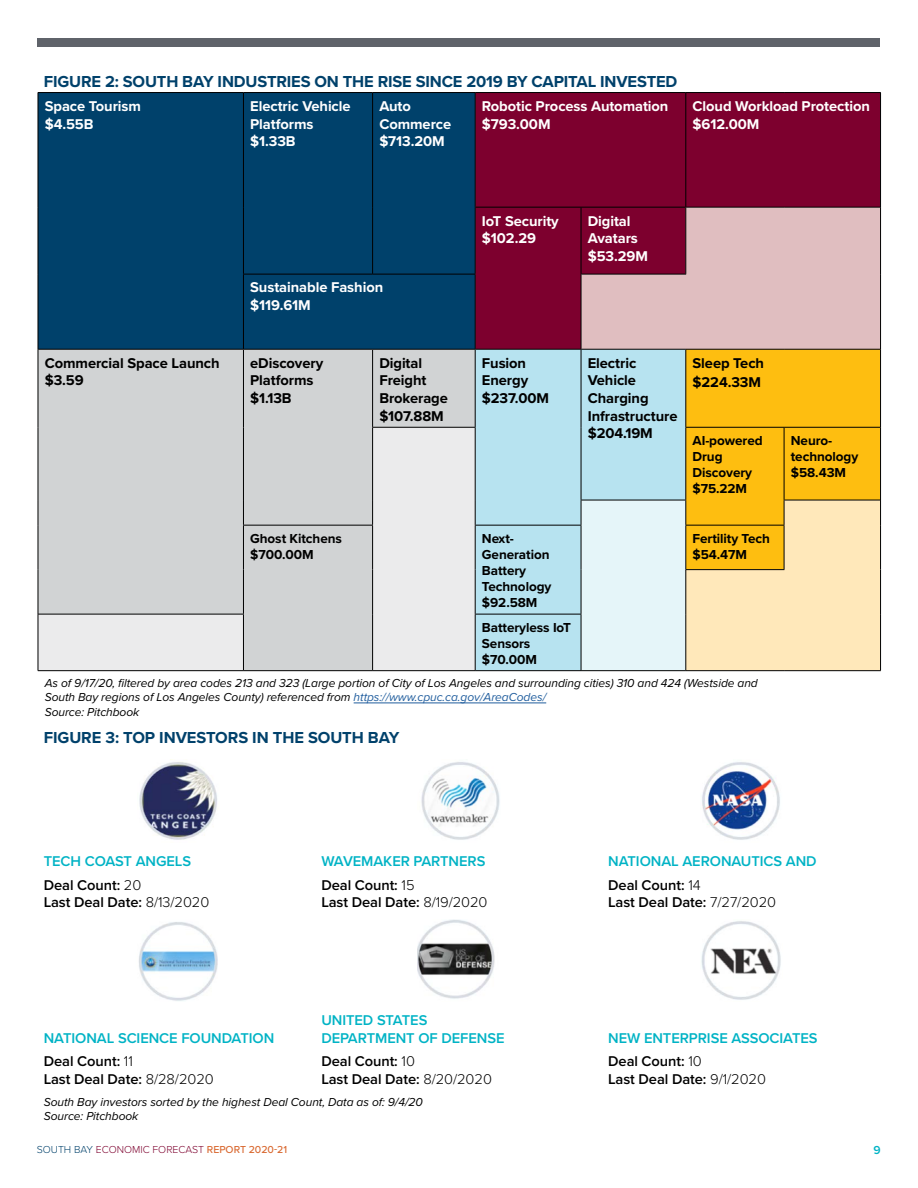
<style>
.page{position:relative;width:918px;height:1188px;background:#fff}
.page>*{position:absolute;margin:0;border:0;box-sizing:border-box;transform-origin:0 0}
.t1{font:700 16.5px "Proxima Nova";letter-spacing:-.01em;color:#00416b}
.t2{font:600 14.7px/17.7px "Proxima Nova";letter-spacing:-.005em;color:#000}
.t3{font:700 14.7px/17.7px "Proxima Nova";letter-spacing:-.005em;color:#fff}
.t4{font:700 14.7px/17.7px "Proxima Nova";letter-spacing:-.005em;color:#000}
.t5{font:600 14.7px/17.7px "Proxima Nova";letter-spacing:-.005em;color:#00b3c5}
.t6{font:700 13.5px/16.2px "Proxima Nova";letter-spacing:-.005em;color:#000}
.t7{font:italic 12px/14.4px "Proxima Nova";letter-spacing:-.005em;color:#000}
.t8{font:600 12px "Proxima Nova";color:#00b3c5}
.t9{font:300 10.5px "Proxima Nova";color:#7d002e}
.s1{color:#215e9e}
.s2{font-weight:300}
.s3{color:#00416b}
.s4{font-weight:500;color:#d96931}
</style>
<div class="page">
<div style="left:38px;top:38px;width:842px;height:8px;background:#5f636a"></div>
<div style="left:39px;top:93px;width:436px;height:256px;background:#00416b"></div>
<div style="left:476px;top:93px;width:404px;height:256px;background:#7d002e"></div>
<div style="left:39px;top:350px;width:436px;height:77px;background:#d1d3d4"></div>
<div style="left:476px;top:350px;width:105px;height:320px;background:#b7e3f0"></div>
<svg style="left:39px;top:427px;width:436px;height:243px;background:#d9dadb"></svg>
<hr style="left:38px;top:92px;width:205px;height:1px;background:#000">
<hr style="left:38px;top:93px;width:1px;height:114px;background:#000">
<hr style="left:243px;top:92px;width:130px;height:1px;background:#000">
<hr style="left:373px;top:92px;width:102px;height:1px;background:#000">
<hr style="left:475px;top:92px;width:106px;height:1px;background:#000">
<hr style="left:581px;top:92px;width:105px;height:1px;background:#000">
<hr style="left:686px;top:92px;width:98px;height:1px;background:#000">
<hr style="left:784px;top:92px;width:97px;height:1px;background:#000">
<hr style="left:880px;top:93px;width:1px;height:114px;background:#000">
<hr style="left:38px;top:207px;width:1px;height:67px;background:#000">
<hr style="left:38px;top:274px;width:1px;height:75px;background:#000">
<hr style="left:38px;top:349px;width:1px;height:78px;background:#000">
<hr style="left:38px;top:427px;width:1px;height:73px;background:#000">
<svg style="left:38px;top:500px;width:1px;height:25px"></svg>
<hr style="left:38px;top:525px;width:1px;height:45px;background:#000">
<hr style="left:38px;top:570px;width:1px;height:44px;background:#000">
<hr style="left:38px;top:614px;width:1px;height:56px;background:#000">
<hr style="left:38px;top:670px;width:205px;height:1px;background:#000">
<hr style="left:243px;top:670px;width:130px;height:1px;background:#000">
<hr style="left:373px;top:670px;width:102px;height:1px;background:#000">
<hr style="left:475px;top:670px;width:106px;height:1px;background:#000">
<hr style="left:243px;top:93px;width:1px;height:114px;background:#000">
<hr style="left:372px;top:93px;width:1px;height:114px;background:#000">
<hr style="left:243px;top:207px;width:1px;height:67px;background:#000">
<hr style="left:372px;top:207px;width:1px;height:67px;background:#000">
<hr style="left:475px;top:93px;width:1px;height:114px;background:#000">
<hr style="left:685px;top:93px;width:1px;height:114px;background:#000">
<hr style="left:475px;top:207px;width:106px;height:1px;background:#000">
<hr style="left:475px;top:208px;width:1px;height:66px;background:#000">
<hr style="left:243px;top:274px;width:130px;height:1px;background:#000">
<hr style="left:243px;top:274px;width:1px;height:75px;background:#000">
<hr style="left:373px;top:274px;width:103px;height:1px;background:#000">
<hr style="left:475px;top:274px;width:1px;height:75px;background:#000">
<hr style="left:38px;top:349px;width:205px;height:1px;background:#000">
<hr style="left:243px;top:349px;width:130px;height:1px;background:#000">
<hr style="left:243px;top:350px;width:1px;height:77px;background:#000">
<hr style="left:373px;top:349px;width:102px;height:1px;background:#000">
<hr style="left:372px;top:350px;width:1px;height:77px;background:#000">
<hr style="left:475px;top:349px;width:106px;height:1px;background:#000">
<hr style="left:475px;top:350px;width:1px;height:77px;background:#000">
<hr style="left:243px;top:427px;width:1px;height:73px;background:#000">
<hr style="left:372px;top:427px;width:104px;height:1px;background:#000">
<hr style="left:372px;top:428px;width:1px;height:72px;background:#000">
<hr style="left:475px;top:428px;width:1px;height:72px;background:#000">
<svg style="left:243px;top:500px;width:1px;height:25px"></svg>
<svg style="left:372px;top:500px;width:1px;height:25px"></svg>
<svg style="left:475px;top:500px;width:1px;height:25px"></svg>
<svg style="left:581px;top:207px;width:300px;height:464px;background:#e1c494"></svg>
<hr style="left:243px;top:525px;width:130px;height:1px;background:#000">
<hr style="left:243px;top:526px;width:1px;height:44px;background:#000">
<hr style="left:372px;top:526px;width:1px;height:44px;background:#000">
<hr style="left:475px;top:525px;width:106px;height:1px;background:#000">
<hr style="left:475px;top:526px;width:1px;height:44px;background:#000">
<hr style="left:581px;top:526px;width:1px;height:44px;background:#000">
<hr style="left:685px;top:525px;width:99px;height:1px;background:#000">
<hr style="left:685px;top:526px;width:1px;height:43px;background:#000">
<hr style="left:784px;top:526px;width:1px;height:43px;background:#000">
<hr style="left:243px;top:570px;width:1px;height:44px;background:#000">
<hr style="left:372px;top:570px;width:1px;height:44px;background:#000">
<hr style="left:475px;top:570px;width:1px;height:44px;background:#000">
<hr style="left:581px;top:570px;width:1px;height:44px;background:#000">
<hr style="left:685px;top:569px;width:99px;height:1px;background:#000">
<hr style="left:685px;top:570px;width:1px;height:44px;background:#000">
<hr style="left:38px;top:614px;width:206px;height:1px;background:#000">
<hr style="left:243px;top:614px;width:1px;height:56px;background:#000">
<hr style="left:372px;top:614px;width:1px;height:56px;background:#000">
<hr style="left:475px;top:614px;width:106px;height:1px;background:#000">
<hr style="left:475px;top:614px;width:1px;height:56px;background:#000">
<hr style="left:581px;top:614px;width:1px;height:56px;background:#000">
<hr style="left:685px;top:614px;width:1px;height:56px;background:#000">
<hr style="left:354px;top:703px;width:192px;height:1px;background:#215e9e">
<img style="left:139px;top:762px;width:78px;height:78px">
<img style="left:421px;top:762px;width:79px;height:78px">
<img style="left:702px;top:762px;width:78px;height:78px">
<img style="left:139px;top:922px;width:79px;height:79px">
<img style="left:418px;top:919px;width:77px;height:80px">
<img style="left:701px;top:921px;width:80px;height:79px">
<h1 class="t1" style="left:44px;top:71px;width:635px">FIGURE 2: SOUTH BAY INDUSTRIES ON THE RISE SINCE 2019 BY CAPITAL INVESTED</h1>
<p class="t3" style="left:45px;top:98px;width:98px">Space Tourism $4.55B</p>
<p class="t3" style="left:250px;top:98px;width:102px">Electric Vehicle<br>Platforms $1.33B</p>
<p class="t3" style="left:379px;top:98px;width:73px">Auto<br>Commerce $713.20M</p>
<p class="t3" style="left:482px;top:98px;width:188px">Robotic Process Automation $793.00M</p>
<p class="t3" style="left:693px;top:98px;width:179px">Cloud Workload Protection $612.00M</p>
<p class="t3" style="left:250px;top:279px;width:134px">Sustainable Fashion $119.61M</p>
<p class="t3" style="left:482px;top:212px;width:78px">IoT Security $102.29</p>
<p class="t3" style="left:588px;top:212px;width:62px">Digital<br>Avatars $53.29M</p>
<p class="t4" style="left:45px;top:354px;width:176px">Commercial Space Launch $3.59</p>
<p class="t4" style="left:250px;top:354px;width:75px">eDiscovery<br>Platforms $1.13B</p>
<p class="t4" style="left:379px;top:354px;width:70px">Digital<br>Freight<br>Brokerage $107.88M</p>
<p class="t4" style="left:482px;top:354px;width:69px">Fusion<br>Energy $237.00M</p>
<p class="t4" style="left:588px;top:354px;width:91px">Electric<br>Vehicle<br>Charging<br>Infrastructure $204.19M</p>
<p class="t4" style="left:693px;top:353px;width:73px;line-height:19.5px">Sleep Tech $224.33M</p>
<p class="t6" style="left:693px;top:433px;width:72px">AI-powered<br>Drug<br>Discovery $75.22M</p>
<p class="t6" style="left:791px;top:433px;width:69px">Neuro&shy;technology $58.43M</p>
<p class="t6" style="left:250px;top:530px;width:93px">Ghost Kitchens $700.00M</p>
<p class="t6" style="left:482px;top:530px;width:71px">Next-<br>Generation<br>Battery<br>Technology $92.58M</p>
<p class="t6" style="left:693px;top:530px;width:79px">Fertility Tech $54.47M</p>
<p class="t6" style="left:482px;top:619px;width:90px">Batteryless IoT<br>Sensors $70.00M</p>
<p class="t7" style="left:45px;top:676px;width:715px">As of 9/17/20, filtered by area codes 213 and 323 (Large portion of City of Los Angeles and surrounding cities) 310 and 424 (Westside and<br>South Bay regions of Los Angeles County) referenced from <span class="s1">https://www.cpuc.ca.gov/AreaCodes/<br></span>Source: Pitchbook</p>
<h1 class="t1" style="left:44px;top:727px;width:357px">FIGURE 3: TOP INVESTORS IN THE SOUTH BAY</h1>
<p class="t5" style="left:44px;top:853px;width:149px">TECH COAST ANGELS</p>
<p class="t5" style="left:321px;top:853px;width:166px">WAVEMAKER PARTNERS</p>
<p class="t5" style="left:608px;top:853px;width:210px">NATIONAL AERONAUTICS AND</p>
<p class="t2" style="left:44px;top:876px;width:167px">Deal Count: <span class="s2">20<br></span>Last Deal Date: <span class="s2">8/13/2020</span></p>
<p class="t2" style="left:321px;top:876px;width:168px">Deal Count: <span class="s2">15<br></span>Last Deal Date: <span class="s2">8/19/2020</span></p>
<p class="t2" style="left:608px;top:876px;width:169px">Deal Count: <span class="s2">14<br></span>Last Deal Date: <span class="s2">7/27/2020</span></p>
<p class="t5" style="left:44px;top:1029px;width:232px">NATIONAL SCIENCE FOUNDATION</p>
<p class="t5" style="left:321px;top:1012px;width:185px">UNITED STATES<br>DEPARTMENT OF DEFENSE</p>
<p class="t5" style="left:608px;top:1029px;width:211px">NEW ENTERPRISE ASSOCIATES</p>
<p class="t2" style="left:44px;top:1053px;width:171px">Deal Count: <span class="s2">11<br></span>Last Deal Date: <span class="s2">8/28/2020</span></p>
<p class="t2" style="left:321px;top:1053px;width:172px">Deal Count: <span class="s2">10<br></span>Last Deal Date: <span class="s2">8/20/2020</span></p>
<p class="t2" style="left:608px;top:1053px;width:159px">Deal Count: <span class="s2">10<br></span>Last Deal Date: <span class="s2">9/1/2020</span></p>
<p class="t7" style="left:44px;top:1095px;width:381px">South Bay investors sorted by the highest Deal Count, Data as of: 9/4/20<br>Source: Pitchbook</p>
<p class="t9" style="left:37px;top:1143px;width:252px"><span class="s3">SOUTH BAY</span> ECONOMIC FORECAST <span class="s4">REPORT 2020-21</span></p>
<p class="t8" style="left:874px;top:1143px;width:9px">9</p>
</div>
